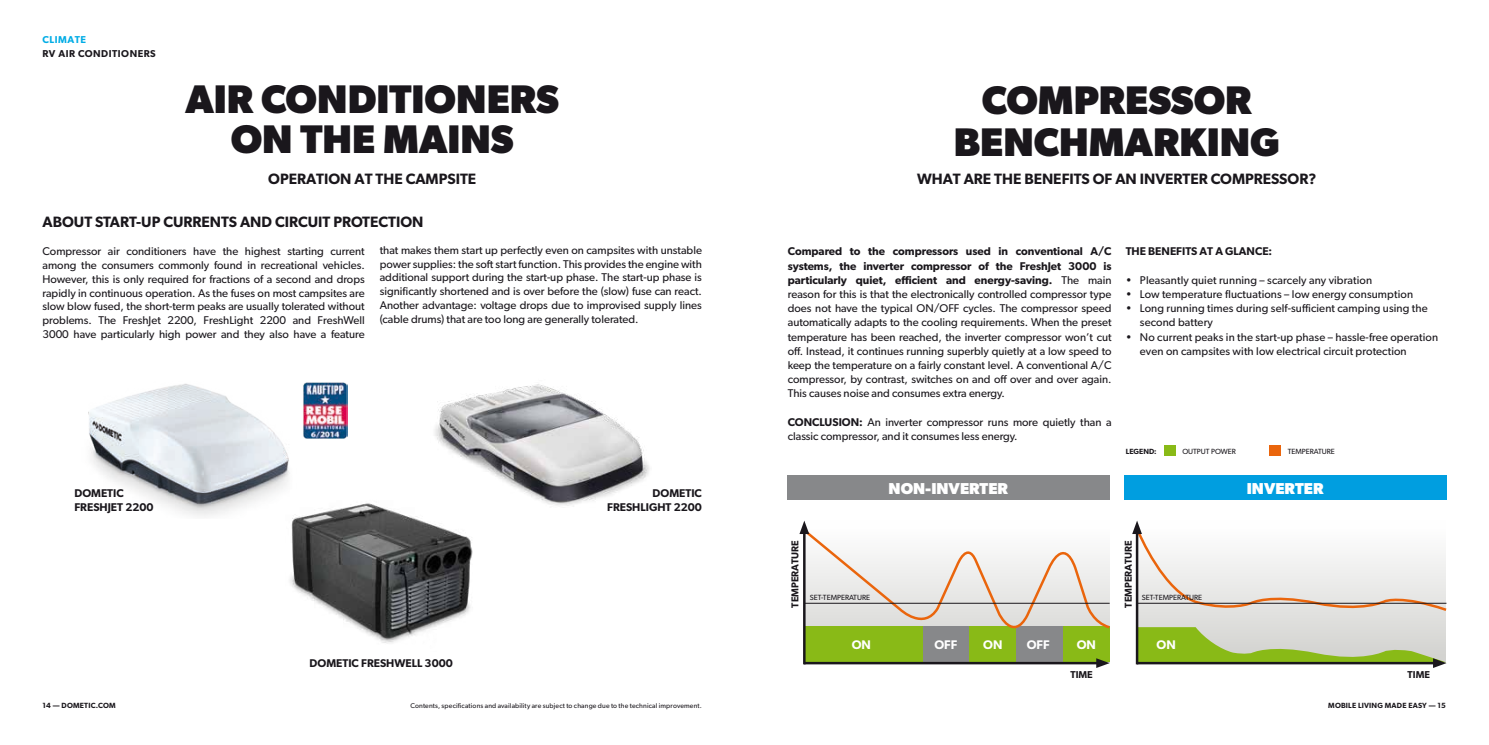
<style>
.page{position:relative;width:1489px;height:745px;background:#fff}
.page>*{position:absolute;margin:0;border:0;box-sizing:border-box;transform-origin:0 0}
.t1{font:700 40px/40px "Gibson";color:#1a171c;text-align:center}
.t2{font:700 15.88px "Gibson";color:#fff}
.t3{font:600 15px "Gibson";color:#1a171c}
.t4{font:600 12.5px "Gibson";color:#fff}
.t5{font:11.25px/14.1px "Gibson";color:#1a171c;text-align:justify}
.t6{font:600 11.25px/14.1px "Gibson";color:#1a171c}
.t7{font:600 10px "Gibson";color:#1a171c}
.t8{font:600 10px "Gibson";letter-spacing:.05em;color:#1a171c}
.t9{font:600 10px "Gibson";letter-spacing:.05em;color:#00ace5}
.t10{font:7.5px "Gibson";color:#1a171c}
.t11{font:600 7.5px "Gibson";letter-spacing:.025em;color:#1a171c}
.t12{font:6.88px "Gibson";letter-spacing:.02em;color:#1a171c}
.s1{font-weight:600}
</style>
<div class="page">
<img style="left:88px;top:384px;width:202px;height:132px">
<img style="left:303px;top:382px;width:44px;height:57px">
<div style="left:787px;top:475px;width:322px;height:25px;background:#87888a"></div>
<div style="left:922px;top:626px;width:47px;height:35px;background:#87888a"></div>
<div style="left:1013px;top:626px;width:50px;height:35px;background:#87888a"></div>
<div style="left:804px;top:626px;width:118px;height:35px;background:#89ba17"></div>
<div style="left:969px;top:626px;width:46px;height:35px;background:#89ba17"></div>
<div style="left:1063px;top:626px;width:46px;height:35px;background:#89ba17"></div>
<hr style="left:803px;top:529px;width:2px;height:135px;background:#1a171c">
<svg style="left:799px;top:520px;width:311px;height:122px"></svg>
<hr style="left:804px;top:661px;width:296px;height:3px;background:#1a171c">
<svg style="left:1096px;top:658px;width:13px;height:9px"></svg>
<hr style="left:804px;top:602px;width:305px;height:1px;background:#1a171c">
<div style="left:1123px;top:475px;width:323px;height:25px;background:#009ee0"></div>
<div style="left:1137px;top:520px;width:309px;height:142px;background:#dfdfdc"></div>
<hr style="left:1135px;top:529px;width:3px;height:135px;background:#1a171c">
<svg style="left:1132px;top:520px;width:315px;height:95px"></svg>
<svg style="left:1135px;top:626px;width:311px;height:41px"></svg>
<hr style="left:1137px;top:602px;width:309px;height:1px;background:#1a171c">
<div style="left:1164px;top:445px;width:11px;height:11px;background:#89ba17"></div>
<div style="left:1269px;top:445px;width:11px;height:11px;background:#ea650c"></div>
<img style="left:435px;top:384px;width:215px;height:122px">
<img style="left:286px;top:478px;width:189px;height:166px">
<p class="t9" style="left:43px;top:33px;width:45px">CLIMATE</p>
<p class="t8" style="left:43px;top:47px;width:115px">RV AIR CONDITIONERS</p>
<h1 class="t1" style="left:185px;top:78px;width:375px">AIR CONDITIONERS<br>ON THE MAINS</h1>
<h1 class="t1" style="left:953px;top:77px;width:327px;line-height:42.5px">COMPRESSOR<br>BENCHMARKING</h1>
<h3 class="t3" style="left:268px;top:170px;width:209px">OPERATION AT THE CAMPSITE</h3>
<h3 class="t3" style="left:917px;top:170px;width:401px">WHAT ARE THE BENEFITS OF AN INVERTER COMPRESSOR?</h3>
<h3 class="t3" style="left:43px;top:213px;width:382px">ABOUT START-UP CURRENTS AND CIRCUIT PROTECTION</h3>
<p class="t5" style="left:43px;top:244px;width:324px;line-height:13.8px">Compressor air conditioners have the highest starting current among the consumers commonly found in recreational vehicles.<br>However, this is only required for fractions of a second and drops rapidly in continuous operation. As the fuses on most campsites are slow blow fused, the short-term peaks are usually tolerated without problems. The FreshJet 2200, FreshLight 2200 and FreshWell 3000 have particularly high power and they also have a feature</p>
<p class="t5" style="left:380px;top:243px;width:324px;line-height:13.8px">that makes them start up perfectly even on campsites with unstable power supplies: the soft start function. This provides the engine with additional support during the start-up phase. The start-up phase is significantly shortened and is over before the (slow) fuse can react.<br>Another advantage: voltage drops due to improvised supply lines (cable drums) that are too long are generally tolerated.</p>
<p class="t6" style="left:74px;top:485px;width:81px">DOMETIC<br>FRESHJET 2200</p>
<p class="t6" style="left:309px;top:655px;width:145px">DOMETIC FRESHWELL 3000</p>
<p class="t6" style="left:607px;top:485px;width:96px;text-align:right">DOMETIC<br>FRESHLIGHT 2200</p>
<p class="t5" style="left:787px;top:244px;width:325px"><span class="s1">Compared to the compressors used in conventional A/C systems, the inverter compressor of the FreshJet 3000 is particularly quiet, efficient and energy-saving.</span> The main reason for this is that the electronically controlled compressor type does not have the typical ON/OFF cycles. The compressor speed automatically adapts to the cooling requirements. When the preset temperature has been reached, the inverter compressor won’t cut off. Instead, it continues running superbly quietly at a low speed to keep the temperature on a fairly constant level. A conventional A/C compressor, by contrast, switches on and off over and over again.<br>This causes noise and consumes extra energy.</p>
<p class="t5" style="left:787px;top:414px;width:325px"><span class="s1">CONCLUSION:</span> An inverter compressor runs more quietly than a classic compressor, and it consumes less energy.</p>
<h2 class="t2" style="left:888px;top:479px;width:121px">NON-INVERTER</h2>
<p class="t6" style="left:1125px;top:244px;width:148px">THE BENEFITS AT A GLANCE:</p>
<p class="t5" style="left:1125px;top:272px;width:248px">• Pleasantly quiet running – scarcely any vibration</p>
<p class="t5" style="left:1125px;top:287px;width:289px">• Low temperature fluctuations – low energy consumption</p>
<p class="t5" style="left:1139px;top:301px;width:289px;text-indent:-14px">• Long running times during self-sufficient camping using the second battery</p>
<p class="t5" style="left:1139px;top:329px;width:300px;text-indent:-14px">• No current peaks in the start-up phase – hassle-free operation even on campsites with low electrical circuit protection</p>
<p class="t11" style="left:1125px;top:446px;width:32px">LEGEND:</p>
<p class="t10" style="left:1182px;top:446px;width:55px">OUTPUT POWER</p>
<p class="t10" style="left:1287px;top:446px;width:49px">TEMPERATURE</p>
<h2 class="t2" style="left:1246px;top:479px;width:78px">INVERTER</h2>
<p class="t7" style="left:789px;top:607px;width:69px;rotate:-90deg">TEMPERATURE</p>
<p class="t7" style="left:1122px;top:607px;width:69px;rotate:-90deg">TEMPERATURE</p>
<p class="t10" style="left:809px;top:592px;width:62px">SET-TEMPERATURE</p>
<p class="t10" style="left:1141px;top:592px;width:62px">SET-TEMPERATURE</p>
<p class="t4" style="left:851px;top:637px;width:21px">ON</p>
<p class="t4" style="left:934px;top:637px;width:24px">OFF</p>
<p class="t4" style="left:983px;top:637px;width:21px">ON</p>
<p class="t4" style="left:1026px;top:637px;width:24px">OFF</p>
<p class="t4" style="left:1076px;top:637px;width:21px">ON</p>
<p class="t4" style="left:1156px;top:637px;width:21px">ON</p>
<p class="t7" style="left:1070px;top:668px;width:24px">TIME</p>
<p class="t7" style="left:1407px;top:668px;width:24px">TIME</p>
<p class="t11" style="left:43px;top:701px;width:75px">14 — DOMETIC.COM</p>
<p class="t12" style="left:410px;top:701px;width:293px">Contents, specifications and availability are subject to change due to the technical improvement.</p>
<p class="t11" style="left:1328px;top:701px;width:119px">MOBILE LIVING MADE EASY — 15</p>
</div>
